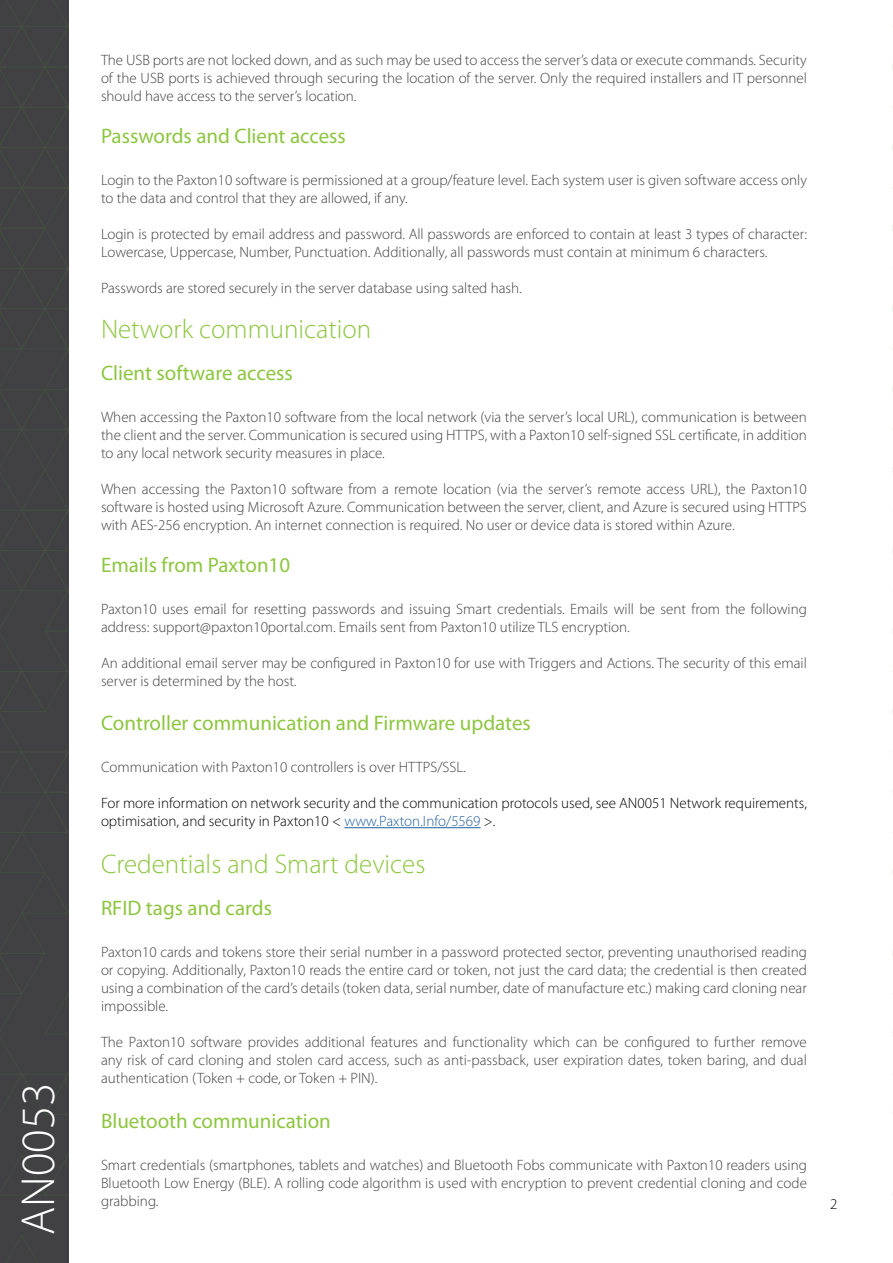
<style>
.page{position:relative;width:893px;height:1263px;background:#fff}
.page>*{position:absolute;margin:0;border:0;box-sizing:border-box;transform-origin:0 0}
.t1{font:300 48px "Myriad Pro";color:#fff}
.t2{font:300 27px "Myriad Pro";color:#8dc63f}
.t3{font:21px "Myriad Pro";color:#8dc63f}
.t4{font:300 15px/18px "Myriad Pro";color:#414042;text-align:justify}
.t5{font:300 15px/18px "Myriad Pro";color:#000}
.s1{color:#215e9e}
</style>
<div class="page">
<div style="left:0;top:0;width:69px;height:1263px;background:#414042"></div>
<svg style="left:7px;top:1235px;width:31px;height:28px"></svg>
<svg style="left:0;top:0;width:68px;height:1196px"></svg>
<hr style="left:892px;top:0;width:1px;height:1263px;background:#414042">
<svg style="left:892px;top:1234px;width:1px;height:29px"></svg>
<svg style="left:892px;top:1154px;width:1px;height:42px"></svg>
<svg style="left:892px;top:0;width:1px;height:793px"></svg>
<svg style="left:892px;top:832px;width:1px;height:42px"></svg>
<svg style="left:892px;top:912px;width:1px;height:203px"></svg>
<hr style="left:344px;top:827px;width:137px;height:1px;background:#215e9e">
<h1 class="t1" style="left:9px;top:1235px;width:154px;rotate:-90deg">AN0053</h1>
<p class="t4" style="left:101px;top:51px;width:707px">The USB ports are not locked down, and as such may be used to access the server’s data or execute commands. Security of the USB ports is achieved through securing the location of the server. Only the required installers and IT personnel should have access to the server’s location.</p>
<h3 class="t3" style="left:101px;top:123px;width:246px">Passwords and Client access</h3>
<p class="t4" style="left:101px;top:170px;width:707px">Login to the Paxton10 software is permissioned at a group/feature level. Each system user is given software access only to the data and control that they are allowed, if any.</p>
<p class="t4" style="left:101px;top:224px;width:707px">Login is protected by email address and password. All passwords are enforced to contain at least 3 types of character:<br>Lowercase, Uppercase, Number, Punctuation. Additionally, all passwords must contain at minimum 6 characters.</p>
<p class="t4" style="left:101px;top:278px;width:422px">Passwords are stored securely in the server database using salted hash.</p>
<h2 class="t2" style="left:101px;top:313px;width:272px">Network communication</h2>
<h3 class="t3" style="left:101px;top:360px;width:193px">Client software access</h3>
<p class="t4" style="left:101px;top:408px;width:707px">When accessing the Paxton10 software from the local network (via the server’s local URL), communication is between the client and the server. Communication is secured using HTTPS, with a Paxton10 self-signed SSL certificate, in addition to any local network security measures in place.</p>
<p class="t4" style="left:101px;top:480px;width:707px">When accessing the Paxton10 software from a remote location (via the server’s remote access URL), the Paxton10 software is hosted using Microsoft Azure. Communication between the server, client, and Azure is secured using HTTPS with AES-256 encryption. An internet connection is required. No user or device data is stored within Azure.</p>
<h3 class="t3" style="left:101px;top:552px;width:191px">Emails from Paxton10</h3>
<p class="t4" style="left:101px;top:600px;width:707px">Paxton10 uses email for resetting passwords and issuing Smart credentials. Emails will be sent from the following address: support@paxton10portal.com. Emails sent from Paxton10 utilize TLS encryption.</p>
<p class="t4" style="left:101px;top:654px;width:707px">An additional email server may be configured in Paxton10 for use with Triggers and Actions. The security of this email server is determined by the host.</p>
<h3 class="t3" style="left:101px;top:710px;width:431px">Controller communication and Firmware updates</h3>
<p class="t4" style="left:101px;top:758px;width:366px">Communication with Paxton10 controllers is over HTTPS/SSL.</p>
<p class="t5" style="left:101px;top:794px;width:707px">For more information on network security and the communication protocols used, see AN0051 Network requirements, optimisation, and security in Paxton10 &lt; <span class="s1">www.Paxton.Info/5569</span> &gt;.</p>
<h2 class="t2" style="left:101px;top:847px;width:326px">Credentials and Smart devices</h2>
<h3 class="t3" style="left:101px;top:895px;width:172px">RFID tags and cards</h3>
<p class="t4" style="left:101px;top:942px;width:707px">Paxton10 cards and tokens store their serial number in a password protected sector, preventing unauthorised reading or copying. Additionally, Paxton10 reads the entire card or token, not just the card data; the credential is then created using a combination of the card’s details (token data, serial number, date of manufacture etc.) making card cloning near impossible.</p>
<p class="t4" style="left:101px;top:1032px;width:707px">The Paxton10 software provides additional features and functionality which can be configured to further remove any risk of card cloning and stolen card access, such as anti-passback, user expiration dates, token baring, and dual authentication (Token + code, or Token + PIN).</p>
<h3 class="t3" style="left:101px;top:1108px;width:231px">Bluetooth communication</h3>
<p class="t4" style="left:101px;top:1156px;width:707px">Smart credentials (smartphones, tablets and watches) and Bluetooth Fobs communicate with Paxton10 readers using Bluetooth Low Energy (BLE). A rolling code algorithm is used with encryption to prevent credential cloning and code grabbing.</p>
<p class="t5" style="left:830px;top:1195px;width:9px">2</p>
</div>
